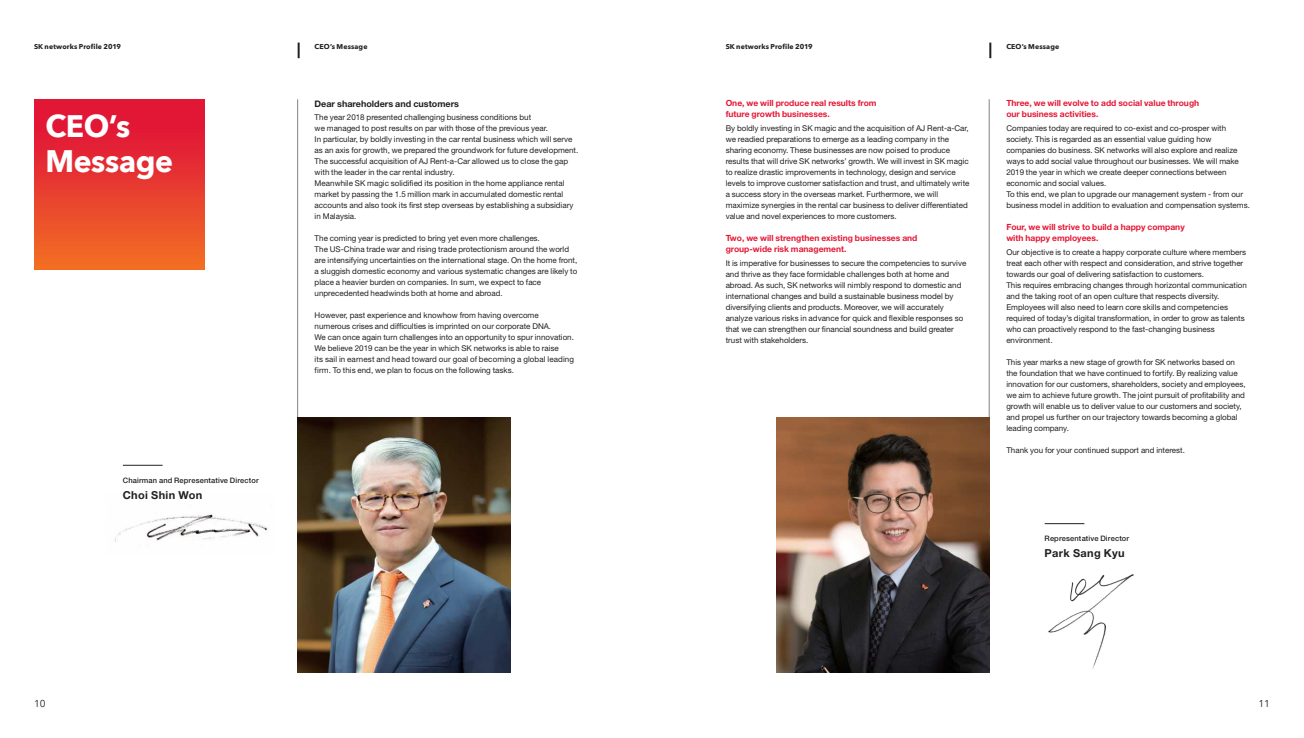
<style>
.page{position:relative;width:1304px;height:738px;background:#fff}
.page>*{position:absolute;margin:0;border:0;box-sizing:border-box;transform-origin:0 0}
.본문1{font:700 31px/35px "Avenir Next";letter-spacing:-.015em;color:#fff}
.본문1-2{font:700 11px "Helvetica Neue LT Std";letter-spacing:.03em;color:#231f20}
.t1{font:10px "Avenir Next";color:#231f20}
.본문1-3{font:700 9px "Helvetica Neue LT Std";color:#231f20}
.본문1-4{font:700 8.5px/11px "Helvetica Neue LT Std";color:#e51836}
.EN_메인_본문_8{font:8px/11px "Helvetica Neue LT Std";color:#231f20}
.본문1-5{font:500 7.5px "Helvetica Neue LT Std";letter-spacing:.02em;color:#231f20}
.본문1-6{font:700 7px "Avenir Next";letter-spacing:.015em;color:#231f20}
</style>
<div class="page">
<img style="left:115px;top:514px;width:152px;height:28px">
<hr style="left:123px;top:464px;width:40px;height:1px;background:#231f20">
<hr style="left:297px;top:99px;width:1px;height:573px;background:#808285">
<hr style="left:989px;top:99px;width:1px;height:573px;background:#808285">
<div style="left:34px;top:99px;width:170px;height:170px;background:linear-gradient(to bottom,#df0939,#f16c25)"></div>
<img style="left:298px;top:417px;width:212px;height:255px">
<img style="left:777px;top:417px;width:212px;height:255px">
<hr style="left:1045px;top:523px;width:39px;height:1px;background:#231f20">
<img style="left:1048px;top:574px;width:86px;height:95px">
<svg style="left:298px;top:43px;width:2px;height:15px"></svg>
<svg style="left:989px;top:43px;width:2px;height:15px"></svg>
<p class="본문1-6" style="left:34px;top:40px;width:89px">SK networks Profile 2019</p>
<p class="본문1-6" style="left:315px;top:40px;width:54px">CEO’s Message</p>
<p class="본문1-6" style="left:726px;top:40px;width:89px">SK networks Profile 2019</p>
<p class="본문1-6" style="left:1006px;top:40px;width:54px">CEO’s Message</p>
<p class="본문1" style="left:45px;top:108px;width:129px">CEO’s<br>Message</p>
<p class="본문1-5" style="left:123px;top:475px;width:137px">Chairman and Representative Director</p>
<p class="본문1-2" style="left:123px;top:487px;width:81px">Choi Shin Won</p>
<p class="본문1-3" style="left:315px;top:98px;width:146px">Dear shareholders and customers</p>
<p class="EN_메인_본문_8" style="left:315px;top:111px;width:218px">The year 2018 presented challenging business conditions but</p>
<p class="EN_메인_본문_8" style="left:315px;top:122px;width:235px">we managed to post results on par with those of the previous year.</p>
<p class="EN_메인_본문_8" style="left:315px;top:133px;width:259px">In particular, by boldly investing in the car rental business which will serve</p>
<p class="EN_메인_본문_8" style="left:315px;top:144px;width:265px">as an axis for growth, we prepared the groundwork for future development.<br>The successful acquisition of AJ Rent-a-Car allowed us to close the gap</p>
<p class="EN_메인_본문_8" style="left:315px;top:166px;width:141px">with the leader in the car rental industry.</p>
<p class="EN_메인_본문_8" style="left:315px;top:177px;width:260px">Meanwhile SK magic solidified its position in the home appliance rental market by passing the 1.5 million mark in accumulated domestic rental accounts and also took its first step overseas by establishing a subsidiary</p>
<p class="EN_메인_본문_8" style="left:315px;top:210px;width:43px">in Malaysia.</p>
<p class="EN_메인_본문_8" style="left:315px;top:232px;width:227px">The coming year is predicted to bring yet even more challenges.</p>
<p class="EN_메인_본문_8" style="left:315px;top:243px;width:264px">The US-China trade war and rising trade protectionism around the world are intensifying uncertainties on the international stage. On the home front,</p>
<p class="EN_메인_본문_8" style="left:315px;top:265px;width:264px">a sluggish domestic economy and various systematic changes are likely to place a heavier burden on companies. In sum, we expect to face unprecedented headwinds both at home and abroad.</p>
<p class="EN_메인_본문_8" style="left:315px;top:309px;width:226px">However, past experience and knowhow from having overcome</p>
<p class="EN_메인_본문_8" style="left:315px;top:320px;width:238px">numerous crises and difficulties is imprinted on our corporate DNA.</p>
<p class="EN_메인_본문_8" style="left:315px;top:331px;width:261px">We can once again turn challenges into an opportunity to spur innovation.</p>
<p class="EN_메인_본문_8" style="left:315px;top:342px;width:246px">We believe 2019 can be the year in which SK networks is able to raise</p>
<p class="EN_메인_본문_8" style="left:315px;top:353px;width:261px">its sail in earnest and head toward our goal of becoming a global leading firm. To this end, we plan to focus on the following tasks.</p>
<p class="본문1-4" style="left:726px;top:98px;width:152px">One, we will produce real results from future growth businesses.</p>
<p class="EN_메인_본문_8" style="left:726px;top:122px;width:245px">By boldly investing in SK magic and the acquisition of AJ Rent-a-Car, we readied preparations to emerge as a leading company in the sharing economy. These businesses are now poised to produce results that will drive SK networks’ growth. We will invest in SK magic to realize drastic improvements in technology, design and service levels to improve customer satisfaction and trust, and ultimately write a success story in the overseas market. Furthermore, we will maximize synergies in the rental car business to deliver differentiated value and novel experiences to more customers.</p>
<p class="본문1-4" style="left:726px;top:232px;width:193px">Two, we will strengthen existing businesses and group-wide risk management.</p>
<p class="EN_메인_본문_8" style="left:726px;top:257px;width:242px">It is imperative for businesses to secure the competencies to survive and thrive as they face formidable challenges both at home and abroad. As such, SK networks will nimbly respond to domestic and international changes and build a sustainable business model by diversifying clients and products. Moreover, we will accurately analyze various risks in advance for quick and flexible responses so that we can strengthen our financial soundness and build greater trust with stakeholders.</p>
<p class="본문1-4" style="left:1006px;top:98px;width:194px">Three, we will evolve to add social value through our business activities.</p>
<p class="EN_메인_본문_8" style="left:1006px;top:122px;width:234px">Companies today are required to co-exist and co-prosper with society. This is regarded as an essential value guiding how companies do business. SK networks will also explore and realize ways to add social value throughout our businesses. We will make 2019 the year in which we create deeper connections between economic and social values.</p>
<p class="EN_메인_본문_8" style="left:1006px;top:188px;width:245px">To this end, we plan to upgrade our management system - from our business model in addition to evaluation and compensation systems.</p>
<p class="본문1-4" style="left:1006px;top:221px;width:180px">Four, we will strive to build a happy company with happy employees.</p>
<p class="EN_메인_본문_8" style="left:1006px;top:246px;width:241px">Our objective is to create a happy corporate culture where members treat each other with respect and consideration, and strive together towards our goal of delivering satisfaction to customers.</p>
<p class="EN_메인_본문_8" style="left:1006px;top:279px;width:242px">This requires embracing changes through horizontal communication and the taking root of an open culture that respects diversity.<br>Employees will also need to learn core skills and competencies required of today’s digital transformation, in order to grow as talents who can proactively respond to the fast-changing business environment.</p>
<p class="EN_메인_본문_8" style="left:1006px;top:356px;width:230px">This year marks a new stage of growth for SK networks based on</p>
<p class="EN_메인_본문_8" style="left:1006px;top:367px;width:241px">the foundation that we have continued to fortify. By realizing value innovation for our customers, shareholders, society and employees,</p>
<p class="EN_메인_본문_8" style="left:1006px;top:389px;width:240px">we aim to achieve future growth. The joint pursuit of profitability and growth will enable us to deliver value to our customers and society,</p>
<p class="EN_메인_본문_8" style="left:1006px;top:411px;width:233px">and propel us further on our trajectory towards becoming a global leading company.</p>
<p class="EN_메인_본문_8" style="left:1006px;top:444px;width:180px">Thank you for your continued support and interest.</p>
<p class="본문1-5" style="left:1045px;top:533px;width:86px">Representative Director</p>
<p class="본문1-2" style="left:1045px;top:546px;width:82px">Park Sang Kyu</p>
<p class="t1" style="left:34px;top:694px;width:13px">10</p>
<p class="t1" style="left:1258px;top:694px;width:13px">11</p>
</div>
